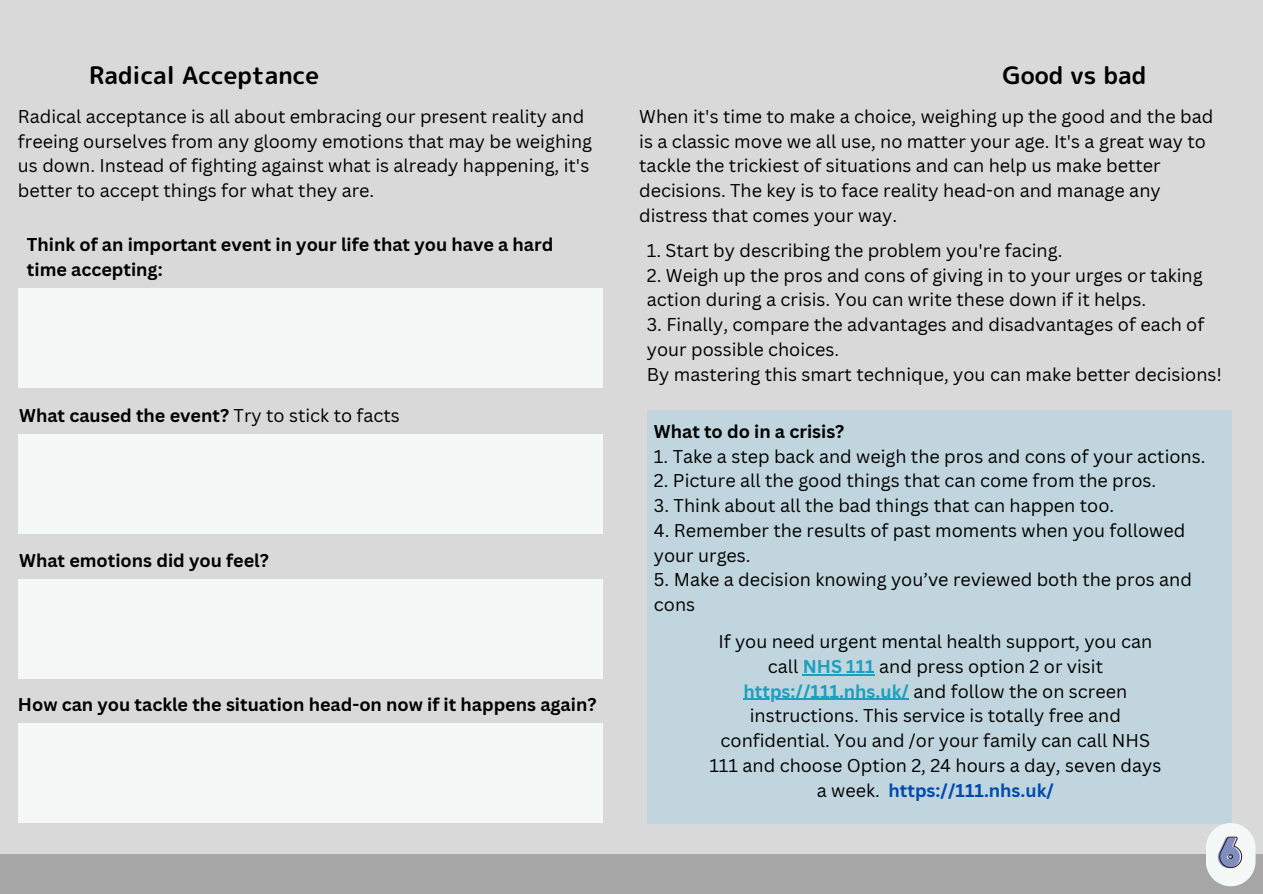
<style>
.page{position:relative;width:1263px;height:894px;background:#fff}
.page>*{position:absolute;margin:0;border:0;box-sizing:border-box;transform-origin:0 0}
.t1{font:37.95px "Hitand Run";color:#7d8ebf}
.t2{font:24px "rounded mplus 1 p bold";color:#000}
.t3{font:18px/24.8px "Canva Sans";color:#000}
.t4{font:700 18px/24.8px "Canva Sans";color:#000}
.s1{font-weight:400}
.s2{font-weight:700;color:#1ca0bf}
.s3{font-weight:700;color:#004aad}
</style>
<div class="page">
<div style="left:0;top:0;width:1263px;height:893px;background:#d9d9d9"></div>
<div style="left:18px;top:288px;width:584px;height:99px;background:#f4f8f7"></div>
<div style="left:18px;top:434px;width:584px;height:100px;background:#f4f8f7"></div>
<div style="left:18px;top:579px;width:584px;height:99px;background:#f4f8f7"></div>
<div style="left:18px;top:723px;width:584px;height:99px;background:#f4f8f7"></div>
<div style="left:647px;top:410px;width:585px;height:412px;background:#c0d5de"></div>
<div style="left:0;top:854px;width:1263px;height:39px;background:#a6a6a6"></div>
<div style="left:1206px;top:822px;width:49px;height:63px;background:#f4f8f7;border-radius:25px"></div>
<svg style="left:1219px;top:836px;width:23px;height:32px"></svg>
<hr style="left:803px;top:673px;width:72px;height:2px;background:#1ca0bf">
<hr style="left:744px;top:698px;width:165px;height:1px;background:#1ca0bf">
<p class="t2" style="left:89px;top:58px;width:231px">Radical Acceptance</p>
<p class="t2" style="left:1002px;top:58px;width:145px">Good vs bad</p>
<p class="t3" style="left:18px;top:103px;width:576px">Radical acceptance is all about embracing our present reality and freeing ourselves from any gloomy emotions that may be weighing us down. Instead of fighting against what is already happening, it's better to accept things for what they are.</p>
<p class="t4" style="left:27px;top:232px;width:528px">Think of an important event in your life that you have a hard time accepting:</p>
<p class="t3" style="left:639px;top:103px;width:576px">When it's time to make a choice, weighing up the good and the bad is a classic move we all use, no matter your age. It's a great way to tackle the trickiest of situations and can help us make better decisions. The key is to face reality head-on and manage any distress that comes your way.</p>
<p class="t3" style="left:647px;top:237px;width:417px">1. Start by describing the problem you're facing.</p>
<p class="t3" style="left:647px;top:262px;width:557px">2. Weigh up the pros and cons of giving in to your urges or taking action during a crisis. You can write these down if it helps.</p>
<p class="t3" style="left:647px;top:311px;width:559px">3. Finally, compare the advantages and disadvantages of each of your possible choices.</p>
<p class="t3" style="left:647px;top:361px;width:577px">By mastering this smart technique, you can make better decisions!</p>
<h2 class="t4" style="left:19px;top:402px;width:382px">What caused the event? <span class="s1">Try to stick to facts</span></h2>
<h2 class="t4" style="left:19px;top:547px;width:251px">What emotions did you feel?</h2>
<p class="t4" style="left:18px;top:691px;width:580px">How can you tackle the situation head-on now if it happens again?</p>
<h1 class="t4" style="left:654px;top:418px;width:192px">What to do in a crisis?</h1>
<h1 class="t3" style="left:654px;top:443px;width:553px">1. Take a step back and weigh the pros and cons of your actions.</h1>
<p class="t3" style="left:654px;top:468px;width:504px">2. Picture all the good things that can come from the pros.</p>
<p class="t3" style="left:654px;top:492px;width:462px">3. Think about all the bad things that can happen too.</p>
<h2 class="t3" style="left:654px;top:517px;width:533px">4. Remember the results of past moments when you followed your urges.</h2>
<p class="t3" style="left:654px;top:567px;width:539px">5. Make a decision knowing you’ve reviewed both the pros and cons</p>
<p class="t3" style="left:718px;top:628px;width:435px;text-align:center">If you need urgent mental health support, you can call <span class="s2">NHS 111</span> and press option 2 or visit</p>
<p class="t3" style="left:709px;top:678px;width:453px;text-align:center"><span class="s2">https://111.nhs.uk/</span> and follow the on screen instructions. This service is totally free and confidential. You and /or your family can call NHS 111 and choose Option 2, 24 hours a day, seven days a week. <span class="s3">https://111.nhs.uk/</span></p>
<h1 class="t1" style="left:1217px;top:831px;width:25px">6</h1>
</div>
